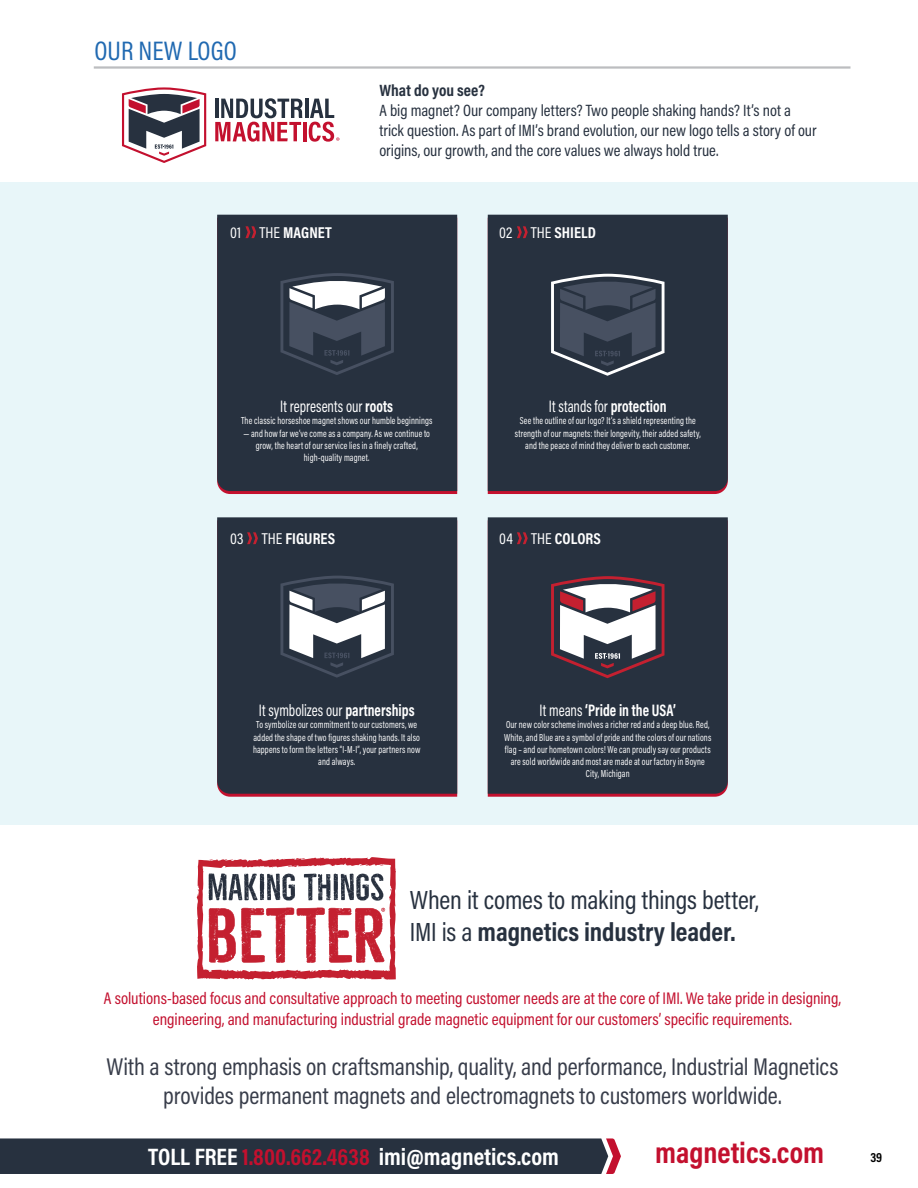
<style>
.page{position:relative;width:918px;height:1188px;background:#fff}
.page>*{position:absolute;margin:0;border:0;box-sizing:border-box;transform-origin:0 0}
.t1{font:700 30px "Acumin Pro Cond";color:#c3102e}
.t2{font:27px "Acumin Pro Cond";letter-spacing:.005em;color:#2069b1}
.t3{font:26.55px/31.8px "Acumin Pro Cond";letter-spacing:-.005em;color:#27313f}
.t4{font:24.45px/29.4px "Acumin Pro Cond";letter-spacing:-.005em;color:#383d4a;text-align:center}
.t5{font:24px "Acumin Variable Concept";color:#fff}
.t6{font:16.95px/20.4px "Acumin Pro Cond";letter-spacing:-.005em;color:#c3102e;text-align:center}
.t7{font:16.8px "Acumin Pro Cond";color:#fff;scale:.87 1}
.t8{font:700 16.8px "Acumin Pro Cond";color:#fff;scale:.87 1}
.t9{font:16.5px/19.8px "Acumin Pro Cond";color:#27313f}
.t10{font:700 16.5px "Acumin Pro Cond";letter-spacing:.005em;color:#27313f}
.t11{font:700 15.9px "Acumin Pro Cond";letter-spacing:.005em;color:#fff}
.t12{font:700 13.5px "Acumin Pro Cond";color:#000001}
.t13{font:10.2px/12.3px "Acumin Pro Cond";letter-spacing:.015em;color:#fff;text-align:center;scale:.87 1}
.s1{font-weight:400}
.s2{font-weight:700}
.s3{color:#c3102e}
</style>
<div class="page">
<div style="left:0;top:1138px;width:621px;height:36px;background:#27313f"></div>
<div style="left:0;top:183px;width:918px;height:642px;background:#e8f6f9"></div>
<div style="left:217px;top:215px;width:240px;height:276px;background:#27313f"></div>
<svg style="left:280px;top:273px;width:114px;height:102px;background:#565e6a"></svg>
<div style="left:217px;top:517px;width:240px;height:277px;background:#27313f"></div>
<svg style="left:280px;top:576px;width:114px;height:102px;background:#707781"></svg>
<div style="left:488px;top:215px;width:240px;height:276px;background:#27313f"></div>
<svg style="left:551px;top:274px;width:114px;height:102px;background:#495260"></svg>
<div style="left:488px;top:517px;width:240px;height:277px;background:#27313f"></div>
<svg style="left:551px;top:576px;width:114px;height:102px;background:#917f87"></svg>
<svg style="left:245px;top:227px;width:11px;height:11px"></svg>
<svg style="left:247px;top:533px;width:11px;height:11px"></svg>
<svg style="left:517px;top:227px;width:10px;height:11px"></svg>
<svg style="left:517px;top:533px;width:10px;height:11px"></svg>
<svg style="left:197px;top:857px;width:199px;height:123px"></svg>
<hr style="left:305px;top:99px;width:3px;height:19px;background:#27313f">
<svg style="left:215px;top:98px;width:87px;height:44px"></svg>
<hr style="left:303px;top:122px;width:4px;height:19px;background:#c3102e">
<svg style="left:309px;top:99px;width:30px;height:43px"></svg>
<svg style="left:122px;top:87px;width:84px;height:76px"></svg>
<hr style="left:94px;top:66px;width:756px;height:3px;background:#bcbdc0">
<h2 class="t2" style="left:94px;top:33px;width:144px">OUR NEW LOGO</h2>
<h3 class="t11" style="left:230px;top:222px;width:103px"><span class="s1">01 THE</span> MAGNET</h3>
<h3 class="t10" style="left:379px;top:80px;width:107px">What do you see?</h3>
<h3 class="t9" style="left:379px;top:100px;width:439px">A big magnet? Our company letters? Two people shaking hands? It’s not a trick question. As part of IMI’s brand evolution, our new logo tells a story of our origins, our growth, and the core values we always hold true.</h3>
<h3 class="t11" style="left:499px;top:222px;width:98px"><span class="s1">02 THE</span> SHIELD</h3>
<h3 class="t7" style="left:280px;top:395px;width:131px">It represents our <span class="s2">roots</span></h3>
<p class="t13" style="left:241px;top:414px;width:222px">The classic horseshoe magnet shows our humble beginnings</p>
<p class="t13" style="left:243px;top:427px;width:216px">— and how far we’ve come as a company. As we continue to grow, the heart of our service lies in a finely crafted, high-quality magnet.</p>
<h3 class="t11" style="left:230px;top:528px;width:106px"><span class="s1">03 THE</span> FIGURES</h3>
<h3 class="t7" style="left:259px;top:699px;width:180px">It symbolizes our <span class="s2">partnerships</span></h3>
<p class="t13" style="left:253px;top:718px;width:194px">To symbolize our commitment to our customers, we added the shape of two figures shaking hands. It also happens to form the letters “I-M-I”, your partners now and always.</p>
<h3 class="t7" style="left:549px;top:395px;width:137px">It stands for <span class="s2">protection</span></h3>
<p class="t13" style="left:515px;top:414px;width:215px">See the outline of our logo? It’s a shield representing the strength of our magnets: their longevity, their added safety, and the peace of mind they deliver to each customer.</p>
<h3 class="t11" style="left:499px;top:528px;width:103px"><span class="s1">04 THE</span> COLORS</h3>
<h3 class="t8" style="left:540px;top:699px;width:158px"><span class="s1">It means</span> ‘Pride in the USA’</h3>
<p class="t13" style="left:504px;top:718px;width:240px">Our new color scheme involves a richer red and a deep blue. Red, White, and Blue are a symbol of pride and the colors of our nations flag – and our hometown colors! We can proudly say our products are sold worldwide and most are made at our factory in Boyne City, Michigan</p>
<h3 class="t3" style="left:410px;top:884px;width:351px">When it comes to making things better,<br>IMI is a <span class="s2">magnetics industry leader.</span></h3>
<p class="t6" style="left:104px;top:988px;width:739px">A solutions-based focus and consultative approach to meeting customer needs are at the core of IMI. We take pride in designing, engineering, and manufacturing industrial grade magnetic equipment for our customers’ specific requirements.</p>
<h3 class="t4" style="left:107px;top:1051px;width:733px">With a strong emphasis on craftsmanship, quality, and performance, Industrial Magnetics provides permanent magnets and electromagnets to customers worldwide.</h3>
<h3 class="t5" style="left:148px;top:1140px;width:412px">TOLL FREE <span class="s3">1.800.662.4638</span> imi@magnetics.com</h3>
<h1 class="t1" style="left:655px;top:1133px;width:170px">magnetics.com</h1>
<h3 class="t12" style="left:870px;top:1149px;width:13px">39</h3>
</div>
